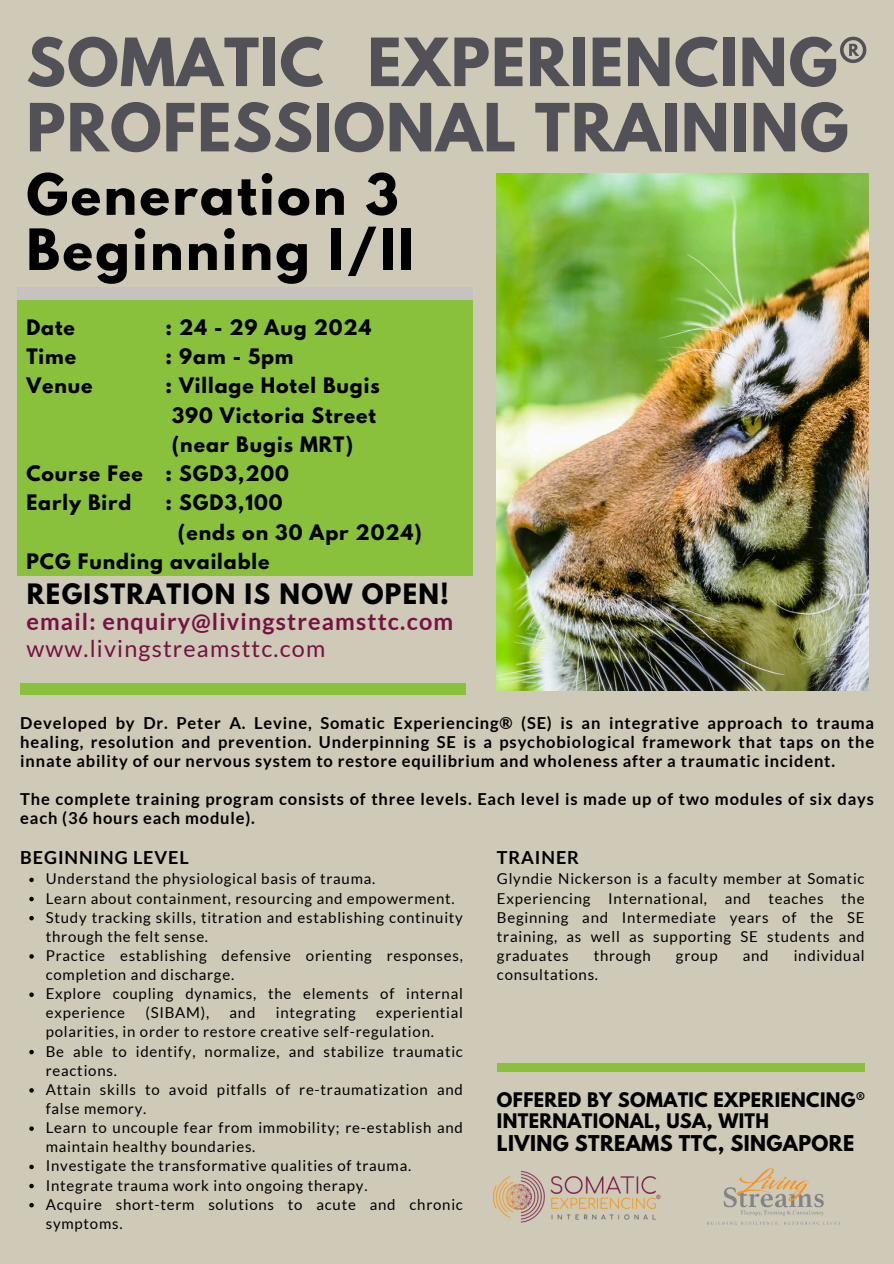
<style>
.page{position:relative;width:894px;height:1264px;background:#fff}
.page>*{position:absolute;margin:0;border:0;box-sizing:border-box;transform-origin:0 0}
.t1{font:700 58.8px/65.2px "League Spartan";letter-spacing:.02em;color:#525158}
.t2{font:700 50.4px/55.2px "League Spartan";letter-spacing:.05em;color:#000}
.t3{font:700 24.9px "League Spartan";letter-spacing:.05em;color:#010101}
.t4{font:700 23.4px "Lato";letter-spacing:.05em;color:#761241}
.t5{font:23.4px "Lato";letter-spacing:.05em;color:#761241}
.t6{font:700 19.35px "League Spartan";letter-spacing:.02em;color:#010101}
.t7{font:700 18.9px "League Spartan";letter-spacing:.05em;color:#010101}
.t8{font:700 18px "Lato";letter-spacing:.05em;color:#010101}
.t9{font:700 17.85px/21.3px "League Spartan";letter-spacing:.02em;color:#010101}
.t10{font:700 16.5px/19.2px "Lato";letter-spacing:.05em;color:#010101;text-align:justify}
.t11{font:15px/19.2px "Lato";letter-spacing:.05em;color:#010101}
</style>
<div class="page">
<div style="left:0;top:0;width:893px;height:1263px;background:#cfc9b8"></div>
<img style="left:492px;top:1170px;width:169px;height:53px">
<img style="left:707px;top:1168px;width:133px;height:57px">
<div style="left:21px;top:684px;width:444px;height:10px;background:#89c13d"></div>
<div style="left:18px;top:287px;width:454px;height:231px;background:#c7c2bf"></div>
<div style="left:18px;top:300px;width:454px;height:275px;background:#89c13d"></div>
<svg style="left:29px;top:877px;width:5px;height:5px"></svg>
<svg style="left:29px;top:896px;width:5px;height:5px"></svg>
<svg style="left:29px;top:915px;width:5px;height:5px"></svg>
<svg style="left:29px;top:954px;width:5px;height:4px"></svg>
<svg style="left:29px;top:992px;width:5px;height:4px"></svg>
<svg style="left:29px;top:1049px;width:5px;height:5px"></svg>
<svg style="left:29px;top:1088px;width:5px;height:4px"></svg>
<svg style="left:29px;top:1126px;width:5px;height:4px"></svg>
<svg style="left:29px;top:1164px;width:5px;height:5px"></svg>
<svg style="left:29px;top:1183px;width:5px;height:5px"></svg>
<svg style="left:29px;top:1203px;width:5px;height:4px"></svg>
<div style="left:497px;top:1063px;width:367px;height:8px;background:#89c13d"></div>
<img style="left:497px;top:174px;width:371px;height:516px">
<p class="t1" style="left:26px;top:37px;width:842px">SOMATIC EXPERIENCING®<br>PROFESSIONAL TRAINING</p>
<p class="t2" style="left:26px;top:173px;width:388px">Generation 3<br>Beginning I/II</p>
<p class="t7" style="left:26px;top:318px;width:50px">Date</p>
<p class="t7" style="left:26px;top:347px;width:51px">Time</p>
<p class="t7" style="left:26px;top:376px;width:68px">Venue</p>
<p class="t7" style="left:165px;top:318px;width:207px">: 24 - 29 Aug 2024</p>
<p class="t7" style="left:165px;top:347px;width:129px">: 9am - 5pm</p>
<p class="t7" style="left:165px;top:376px;width:215px">: Village Hotel Bugis</p>
<p class="t7" style="left:172px;top:405px;width:206px">390 Victoria Street</p>
<p class="t7" style="left:172px;top:435px;width:183px">(near Bugis MRT)</p>
<h3 class="t7" style="left:165px;top:464px;width:125px">: SGD3,200</h3>
<h4 class="t7" style="left:165px;top:493px;width:118px">: SGD3,100</h4>
<h5 class="t7" style="left:178px;top:522px;width:245px">(ends on 30 Apr 2024)</h5>
<p class="t7" style="left:26px;top:464px;width:118px">Course Fee</p>
<p class="t7" style="left:26px;top:493px;width:107px">Early Bird</p>
<p class="t7" style="left:26px;top:552px;width:244px">PCG Funding available</p>
<p class="t3" style="left:27px;top:582px;width:423px">REGISTRATION IS NOW OPEN!</p>
<p class="t4" style="left:26px;top:607px;width:428px">email: enquiry@livingstreamsttc.com</p>
<p class="t5" style="left:26px;top:634px;width:300px">www.livingstreamsttc.com</p>
<p class="t10" style="left:20px;top:712px;width:855px">Developed by Dr. Peter A. Levine, Somatic Experiencing® (SE) is an integrative approach to trauma healing, resolution and prevention. Underpinning SE is a psychobiological framework that taps on the innate ability of our nervous system to restore equilibrium and wholeness after a traumatic incident.</p>
<p class="t10" style="left:20px;top:789px;width:855px">The complete training program consists of three levels. Each level is made up of two modules of six days each (36 hours each module).</p>
<p class="t8" style="left:20px;top:846px;width:170px">BEGINNING LEVEL</p>
<p class="t11" style="left:46px;top:869px;width:331px">Understand the physiological basis of trauma.</p>
<h6 class="t11" style="left:46px;top:888px;width:410px">Learn about containment, resourcing and empowerment.</h6>
<p class="t11" style="left:46px;top:907px;width:418px">Study tracking skills, titration and establishing continuity through the felt sense.</p>
<p class="t11" style="left:46px;top:945px;width:418px">Practice establishing defensive orienting responses, completion and discharge.</p>
<p class="t11" style="left:46px;top:983px;width:418px">Explore coupling dynamics, the elements of internal experience</p>
<p class="t11" style="left:145px;top:1002px;width:65px">(SIBAM),</p>
<p class="t11" style="left:229px;top:1002px;width:27px">and</p>
<p class="t11" style="left:276px;top:1002px;width:81px">integrating</p>
<p class="t11" style="left:46px;top:1002px;width:418px;text-indent:330px">experiential polarities, in order to restore creative self-regulation.</p>
<p class="t11" style="left:46px;top:1041px;width:418px">Be able to identify, normalize, and stabilize traumatic reactions.</p>
<p class="t11" style="left:46px;top:1079px;width:418px">Attain skills to avoid pitfalls of re-traumatization and false memory.</p>
<p class="t11" style="left:46px;top:1117px;width:418px">Learn to uncouple fear from immobility; re-establish and maintain healthy boundaries.</p>
<p class="t11" style="left:46px;top:1155px;width:367px">Investigate the transformative qualities of trauma.</p>
<p class="t11" style="left:46px;top:1175px;width:323px">Integrate trauma work into ongoing therapy.</p>
<p class="t11" style="left:46px;top:1194px;width:418px">Acquire short-term solutions to acute and chronic symptoms.</p>
<p class="t8" style="left:497px;top:846px;width:84px">TRAINER</p>
<p class="t11" style="left:497px;top:869px;width:369px;text-align:justify">Glyndie Nickerson is a faculty member at Somatic Experiencing International, and teaches the Beginning and Intermediate years of the SE training, as well as supporting SE students and graduates</p>
<p class="t11" style="left:593px;top:945px;width:59px">through</p>
<p class="t11" style="left:675px;top:945px;width:43px">group</p>
<p class="t11" style="left:742px;top:945px;width:27px">and</p>
<p class="t11" style="left:793px;top:945px;width:72px">individual</p>
<p class="t11" style="left:497px;top:964px;width:103px">consultations.</p>
<h1 class="t9" style="left:497px;top:1091px;width:369px">OFFERED BY SOMATIC EXPERIENCING®<br>INTERNATIONAL, USA, WITH</h1>
<h1 class="t6" style="left:497px;top:1133px;width:359px">LIVING STREAMS TTC, SINGAPORE</h1>
</div>
